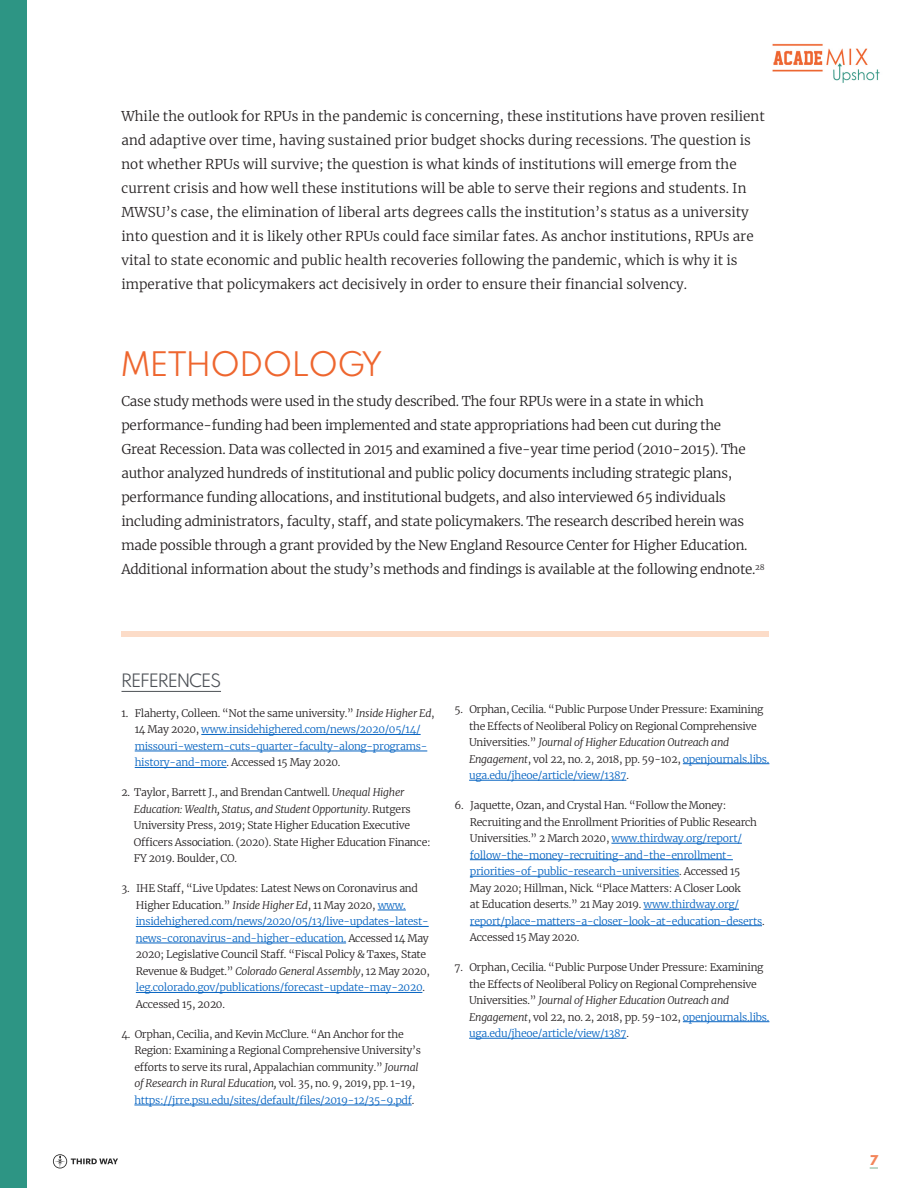
<style>
.page{position:relative;width:918px;height:1188px;background:#fff}
.page>*{position:absolute;margin:0;border:0;box-sizing:border-box;transform-origin:0 0}
._1__Heading{font:33px "Spartan MB";letter-spacing:.02em;color:#ee662f}
._1__Heading-2{font:18px "Spartan MB";letter-spacing:-.025em;color:#4d5156}
.Body{font:300 13.5px/24px "Merriweather";letter-spacing:-.02em;color:#231f20}
.Body-2{font:300 13.5px/24px "Merriweather";color:#231f20}
.t1{font:700 12px "League Spartan";color:#f3855a}
.t2{font:300 10.5px/16.5px "Merriweather";letter-spacing:-.025em;color:#231f20}
.t3{font:300 10.5px/16.5px "Merriweather";letter-spacing:-.025em;color:#0563c1}
.s1{color:#231f20}
.s2{font-style:italic;color:#231f20}
.s3{font-style:italic}
.s4{color:#0563c1}
</style>
<div class="page">
<div style="left:0;top:0;width:27px;height:1188px;background:#2d9584"></div>
<svg style="left:870px;top:1167px;width:8px;height:2px"></svg>
<svg style="left:53px;top:1154px;width:65px;height:15px"></svg>
<img style="left:772px;top:43px;width:108px;height:40px">
<div style="left:122px;top:631px;width:648px;height:6px;background:#fcdcc8"></div>
<hr style="left:122px;top:691px;width:99px;height:1px;background:#4d5156">
<hr style="left:201px;top:734px;width:220px;height:1px;background:#0563c1">
<hr style="left:135px;top:751px;width:292px;height:1px;background:#0563c1">
<hr style="left:135px;top:767px;width:92px;height:1px;background:#0563c1">
<svg style="left:378px;top:910px;width:28px;height:1px"></svg>
<hr style="left:136px;top:926px;width:293px;height:1px;background:#0563c1">
<hr style="left:136px;top:943px;width:210px;height:1px;background:#0563c1">
<hr style="left:136px;top:992px;width:286px;height:1px;background:#0563c1">
<hr style="left:134px;top:1105px;width:278px;height:1px;background:#0563c1">
<hr style="left:683px;top:763px;width:86px;height:1px;background:#0563c1">
<hr style="left:469px;top:780px;width:157px;height:1px;background:#0563c1">
<hr style="left:611px;top:843px;width:131px;height:1px;background:#0563c1">
<hr style="left:470px;top:859px;width:263px;height:1px;background:#0563c1">
<hr style="left:470px;top:876px;width:209px;height:1px;background:#0563c1">
<hr style="left:644px;top:909px;width:95px;height:1px;background:#0563c1">
<hr style="left:470px;top:925px;width:292px;height:1px;background:#0563c1">
<hr style="left:683px;top:1021px;width:86px;height:1px;background:#0563c1">
<hr style="left:469px;top:1038px;width:157px;height:1px;background:#0563c1">
<p class="Body-2" style="left:122px;top:104px;width:645px">While the outlook for RPUs in the pandemic is concerning, these institutions have proven resilient and adaptive over time, having sustained prior budget shocks during recessions. The question is not whether RPUs will survive; the question is what kinds of institutions will emerge from the current crisis and how well these institutions will be able to serve their regions and students. In MWSU’s case, the elimination of liberal arts degrees calls the institution’s status as a university into question and it is likely other RPUs could face similar fates. As anchor institutions, RPUs are vital to state economic and public health recoveries following the pandemic, which is why it is imperative that policymakers act decisively in order to ensure their financial solvency.</p>
<p class="_1__Heading" style="left:122px;top:341px;width:261px">METHODOLOGY</p>
<p class="Body" style="left:122px;top:389px;width:645px">Case study methods were used in the study described. The four RPUs were in a state in which performance-funding had been implemented and state appropriations had been cut during the<br>Great Recession. Data was collected in 2015 and examined a five-year time period (2010-2015). The author analyzed hundreds of institutional and public policy documents including strategic plans, performance funding allocations, and institutional budgets, and also interviewed 65 individuals including administrators, faculty, staff, and state policymakers. The research described herein was made possible through a grant provided by the New England Resource Center for Higher Education.<br>Additional information about the study’s methods and findings is available at the following endnote.<sup>28</sup></p>
<p class="_1__Heading-2" style="left:122px;top:668px;width:101px">REFERENCES</p>
<p class="t3" style="left:135px;top:705px;width:301px;text-indent:-13px"><span class="s1">1. Flaherty, Colleen. “Not the same university.”</span> <span class="s2">Inside Higher Ed</span><span class="s1">, 14 May 2020,</span> www.insidehighered.com/news/2020/05/14/ missouri-western-cuts-quarter-faculty-along-programs&shy;history-and-more<span class="s1">. Accessed 15 May 2020.</span></p>
<p class="t2" style="left:134px;top:784px;width:298px;text-indent:-12px">2. Taylor, Barrett J., and Brendan Cantwell. <span class="s3">Unequal Higher Education: Wealth, Status, and Student Opportunity</span>. Rutgers University Press, 2019; State Higher Education Executive Officers Association. (2020). State Higher Education Finance:<br>FY 2019. Boulder, CO.</p>
<p class="t2" style="left:136px;top:880px;width:296px;text-indent:-14px">3. IHE Staff, “Live Updates: Latest News on Coronavirus and Higher Education.” <span class="s3">Inside Higher Ed</span>, 11 May 2020, <span class="s4">www. insidehighered.com/news/2020/05/13/live-updates-latest&shy;news-coronavirus-and-higher-education.</span> Accessed 14 May 2020; Legislative Council Staff. “Fiscal Policy &amp; Taxes, State Revenue &amp; Budget.” <span class="s3">Colorado General Assembly</span>, 12 May 2020, <span class="s4">leg.colorado.gov/publications/forecast-update-may-2020</span>.<br>Accessed 15, 2020.</p>
<p class="t2" style="left:134px;top:1026px;width:288px;text-indent:-13px">4. Orphan, Cecilia, and Kevin McClure. “An Anchor for the Region: Examining a Regional Comprehensive University’s efforts to serve its rural, Appalachian community.” <span class="s3">Journal of Research in Rural Education,</span> vol. 35, no. 9, 2019, pp. 1-19, <span class="s4">https://jrre.psu.edu/sites/default/files/2019-12/35-9.pdf</span>.</p>
<p class="t2" style="left:469px;top:701px;width:302px;text-indent:-15px">5. Orphan, Cecilia. “Public Purpose Under Pressure: Examining the Effects of Neoliberal Policy on Regional Comprehensive Universities.” <span class="s3">Journal of Higher Education Outreach and Engagement</span>, vol 22, no. 2, 2018, pp. 59-102, <span class="s4">openjournals.libs. uga.edu/jheoe/article/view/1387</span>.</p>
<p class="t2" style="left:470px;top:797px;width:296px;text-indent:-15px">6. Jaquette, Ozan, and Crystal Han. “Follow the Money:<br>Recruiting and the Enrollment Priorities of Public Research Universities.” 2 March 2020, <span class="s4">www.thirdway.org/report/ follow-the-money-recruiting-and-the-enrollment&shy;priorities-of-public-research-universities</span>. Accessed 15<br>May 2020; Hillman, Nick. “Place Matters: A Closer Look<br>at Education deserts.” 21 May 2019. <span class="s4">www.thirdway.org/ report/place-matters-a-closer-look-at-education-deserts</span>.<br>Accessed 15 May 2020.</p>
<p class="t2" style="left:469px;top:959px;width:302px;text-indent:-15px">7. Orphan, Cecilia. “Public Purpose Under Pressure: Examining the Effects of Neoliberal Policy on Regional Comprehensive Universities.” <span class="s3">Journal of Higher Education Outreach and Engagement</span>, vol 22, no. 2, 2018, pp. 59-102, <span class="s4">openjournals.libs. uga.edu/jheoe/article/view/1387</span>.</p>
<p class="t1" style="left:870px;top:1151px;width:10px">7</p>
</div>
